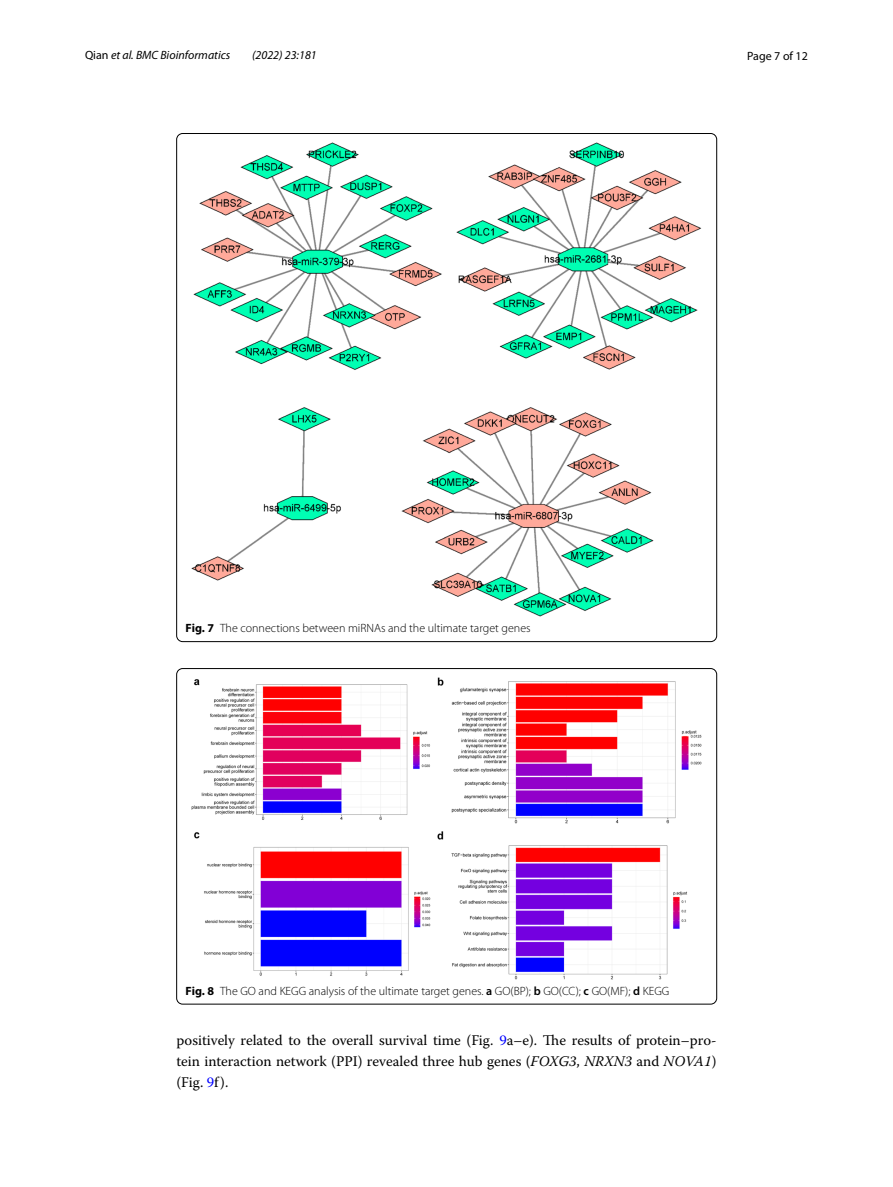
<style>
.page{position:relative;width:893px;height:1187px;background:#fff}
.page>*{position:absolute;margin:0;border:0;box-sizing:border-box;transform-origin:0 0}
.t1{font:14.7px/21.3px "Warnock Pro";color:#000;text-align:justify}
.t2{font:300 12px "Myriad Pro";color:#000}
.t3{font:italic 12px "Myriad Pro";color:#000}
.t4{font:12px "Myriad Pro";color:#000}
.s1{font-style:normal}
.s2{font-weight:700}
.s3{font-weight:600}
.s4{color:#00f}
.s5{font-family:"Warnock Pro It 2"}
</style>
<div class="page">
<img style="left:191px;top:142px;width:511px;height:474px">
<img style="left:191px;top:677px;width:511px;height:302px">
<p class="t3" style="left:85px;top:48px;width:147px"><span class="s1">Qian</span> et al. BMC Bioinformatics</p>
<p class="t3" style="left:252px;top:48px;width:66px">(2022) 23:181</p>
<p class="t4" style="left:747px;top:48px;width:62px">Page 7 of 12</p>
<p class="t2" style="left:186px;top:621px;width:346px"><span class="s2">Fig. 7</span> The connections between miRNAs and the ultimate target genes</p>
<p class="t2" style="left:186px;top:984px;width:485px"><span class="s2">Fig. 8</span> The GO and KEGG analysis of the ultimate target genes. <span class="s3">a</span> GO(BP); <span class="s3">b</span> GO(CC); <span class="s3">c</span> GO(MF); <span class="s3">d</span> KEGG</p>
<p class="t1" style="left:176px;top:1029px;width:542px">positively related to the overall survival time (Fig. <span class="s4">9</span>a–e). The results of protein–pro&shy;tein interaction network (PPI) revealed three hub genes (<span class="s5">FOXG3</span>, <span class="s5">NRXN3</span> and <span class="s5">NOVA1</span>) (Fig. <span class="s4">9</span>f).</p>
</div>
